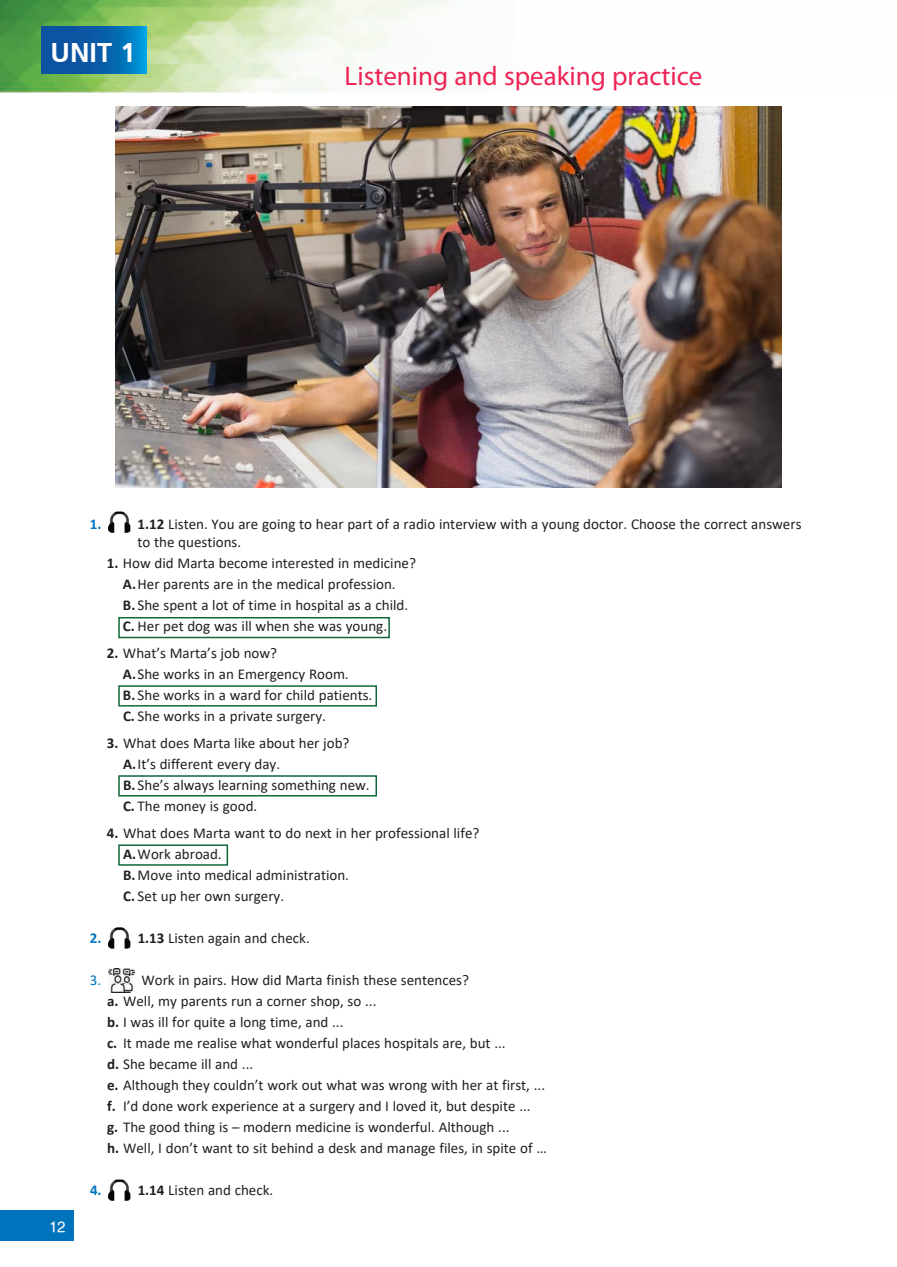
<style>
.page{position:relative;width:897px;height:1267px;background:#fff}
.page>*{position:absolute;margin:0;border:0;box-sizing:border-box;transform-origin:0 0}
.t1{font:27px "Myriad Pro";color:#ee2455}
.t2{font:700 27px "PF Catalog";color:#fff}
.t3{font:15px/21px "Calibri";color:#231f20}
.t4{font:700 15px "Calibri";color:#0073bd}
.t5{font:15px "UB Helvetica";color:#fff}
.t6{font:15px "Calibri";color:#0073bd}
.s1{font-weight:700}
</style>
<div class="page">
<img style="left:0;top:0;width:448px;height:92px">
<svg style="left:42px;top:26px;width:104px;height:48px;background:#0764ae"></svg>
<div style="left:0;top:1210px;width:73px;height:30px;background:#0073bd"></div>
<img style="left:116px;top:107px;width:665px;height:380px">
<img style="left:108px;top:927px;width:22px;height:21px">
<img style="left:108px;top:511px;width:22px;height:22px">
<img style="left:108px;top:1179px;width:22px;height:21px">
<img style="left:108px;top:968px;width:26px;height:24px">
<div style="left:118px;top:617px;width:272px;height:21px;border:2px solid #0f6838"></div>
<div style="left:118px;top:685px;width:259px;height:21px;border:2px solid #0f6838"></div>
<div style="left:118px;top:775px;width:259px;height:21px;border:2px solid #0f6838"></div>
<div style="left:118px;top:844px;width:110px;height:21px;border:2px solid #0f6838"></div>
<h1 class="t2" style="left:51px;top:37px;width:86px">UNIT 1</h1>
<h1 class="t1" style="left:344px;top:59px;width:359px">Listening and speaking practice</h1>
<p class="t5" style="left:49px;top:1218px;width:18px">12</p>
<p class="t4" style="left:90px;top:513px;width:13px">1.</p>
<p class="t3" style="left:137px;top:514px;width:665px;line-height:18px"><span class="s1">1.12</span> Listen. You are going to hear part of a radio interview with a young doctor. Choose the correct answers to the questions.</p>
<p class="t3" style="left:123px;top:552px;width:294px;text-indent:-16px"><span class="s1">1.</span> How did Marta become interested in medicine?<br><span class="s1">A.</span>Her parents are in the medical profession.<br><span class="s1">B.</span> She spent a lot of time in hospital as a child.<br><span class="s1">C.</span> Her pet dog was ill when she was young.</p>
<p class="t3" style="left:123px;top:642px;width:251px;text-indent:-16px"><span class="s1">2.</span> What’s Marta’s job now?<br><span class="s1">A.</span>She works in an Emergency Room.<br><span class="s1">B.</span> She works in a ward for child patients.<br><span class="s1">C.</span> She works in a private surgery.</p>
<p class="t3" style="left:123px;top:732px;width:248px;text-indent:-16px"><span class="s1">3.</span> What does Marta like about her job?<br><span class="s1">A.</span>It’s different every day.<br><span class="s1">B.</span> She’s always learning something new.<br><span class="s1">C.</span> The money is good.</p>
<p class="t3" style="left:123px;top:822px;width:358px;text-indent:-16px"><span class="s1">4.</span> What does Marta want to do next in her professional life?<br><span class="s1">A.</span>Work abroad.<br><span class="s1">B.</span> Move into medical administration.<br><span class="s1">C.</span> Set up her own surgery.</p>
<p class="t4" style="left:90px;top:927px;width:13px">2.</p>
<p class="t3" style="left:138px;top:927px;width:174px"><span class="s1">1.13</span> Listen again and check.</p>
<p class="t6" style="left:90px;top:969px;width:13px">3.</p>
<p class="t3" style="left:107px;top:969px;width:441px;text-indent:34px">Work in pairs. How did Marta finish these sentences?<br><span class="s1">a.</span> Well, my parents run a corner shop, so ...<br><span class="s1">b.</span> I was ill for quite a long time, and ...<br><span class="s1">c.</span> It made me realise what wonderful places hospitals are, but ...<br><span class="s1">d.</span> She became ill and ...<br><span class="s1">e.</span> Although they couldn’t work out what was wrong with her at first, ... <span class="s1">f.</span> I’d done work experience at a surgery and I loved it, but despite ...<br><span class="s1">g.</span> The good thing is – modern medicine is wonderful. Although ...<br><span class="s1">h.</span> Well, I don’t want to sit behind a desk and manage files, in spite of …</p>
<p class="t4" style="left:90px;top:1179px;width:13px">4.</p>
<p class="t3" style="left:138px;top:1179px;width:137px"><span class="s1">1.14</span> Listen and check.</p>
</div>
